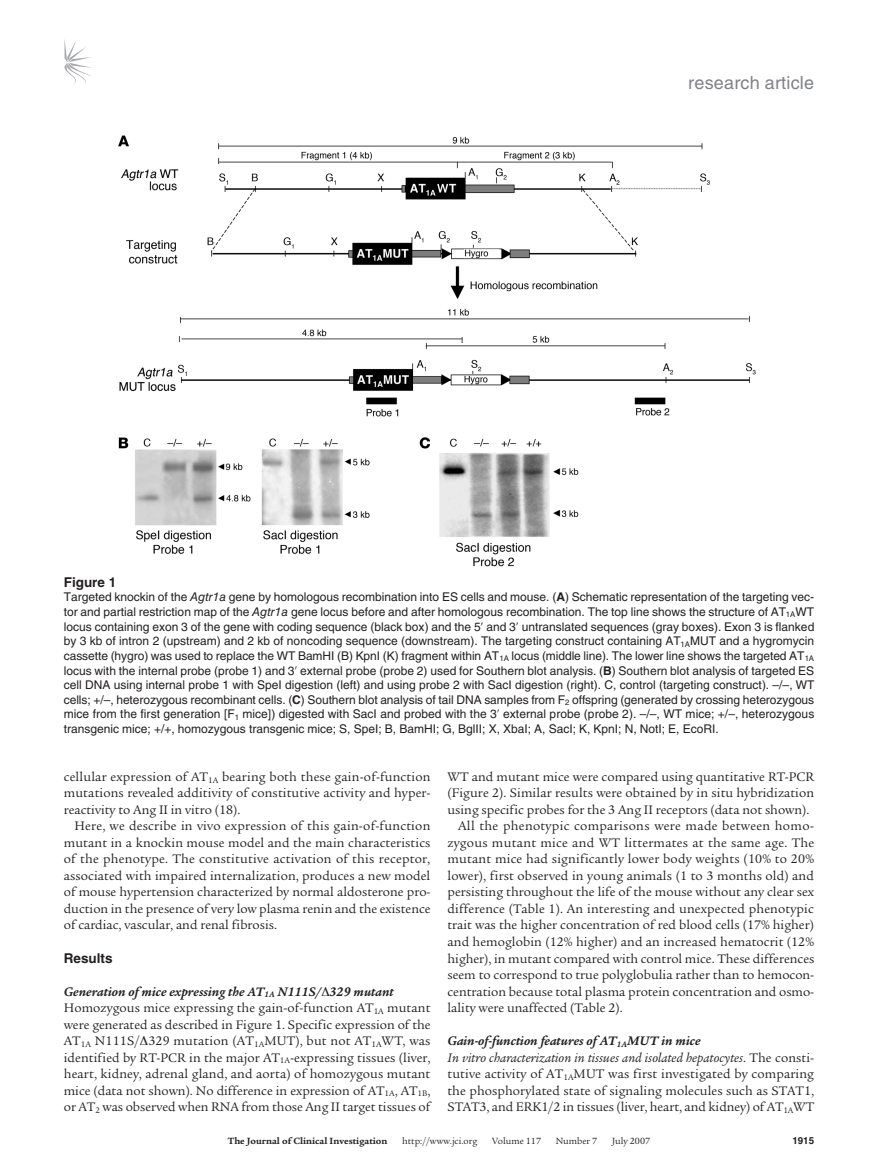
<style>
.page{position:relative;width:878px;height:1174px;background:#fff}
.page>*{position:absolute;margin:0;border:0;box-sizing:border-box;transform-origin:0 0}
.t1{font:18px "Helvetica LT Std";letter-spacing:.01em;color:#808285}
.t2{font:13.5px/16.5px "Legacy Serif Std";color:#231f20;text-align:justify}
.t3{font:13.5px "Legacy Serif Std";letter-spacing:.02em;color:#231f20}
.t4{font:700 13.5px "Helvetica LT Std";color:#231f20}
.t5{font:12px/14.7px "Helvetica LT Std";color:#231f20;text-align:justify}
.t6{font:9.75px "Legacy Serif Std";color:#231f20}
.t7{font:700 9.75px "Legacy Serif Std";color:#231f20}
.t8{font:700 9.75px "Helvetica LT Std";color:#231f20}
.s1{font-style:italic}
.s2{font-weight:700}
.s3{font-weight:700;font-style:italic}
</style>
<div class="page">
<svg style="left:64px;top:39px;width:27px;height:45px"></svg>
<img style="left:118px;top:135px;width:638px;height:432px">
<h1 class="t1" style="left:688px;top:72px;width:127px">research article</h1>
<p class="t4" style="left:64px;top:574px;width:54px">Figure 1</p>
<p class="t5" style="left:64px;top:590px;width:752px">Targeted knockin of the <span class="s1">Agtr1a</span> gene by homologous recombination into ES cells and mouse. (<span class="s2">A</span>) Schematic representation of the targeting vec&shy;tor and partial restriction map of the <span class="s1">Agtr1a</span> gene locus before and after homologous recombination. The top line shows the structure of AT<sub>1A</sub>WT locus containing exon 3 of the gene with coding sequence (black box) and the 5 and 3 untranslated sequences (gray boxes). Exon 3 is flanked by 3 kb of intron 2 (upstream) and 2 kb of noncoding sequence (downstream). The targeting construct containing AT<sub>1A</sub>MUT and a hygromycin cassette (hygro) was used to replace the WT BamHI (B) KpnI (K) fragment within AT<sub>1A</sub> locus (middle line). The lower line shows the targeted AT<sub>1A </sub>locus with the internal probe (probe 1) and 3 external probe (probe 2) used for Southern blot analysis. (<span class="s2">B</span>) Southern blot analysis of targeted ES cell DNA using internal probe 1 with SpeI digestion (left) and using probe 2 with SacI digestion (right). C, control (targeting construct). –/–, WT cells; +/–, heterozygous recombinant cells. (<span class="s2">C</span>) Southern blot analysis of tail DNA samples from F<sub>2</sub> offspring (generated by crossing heterozygous mice from the first generation [F<sub>1</sub> mice]) digested with SacI and probed with the 3 external probe (probe 2). –/–, WT mice; +/–, heterozygous transgenic mice; +/+, homozygous transgenic mice; S, SpeI; B, BamHI; G, BglII; X, XbaI; A, SacI; K, KpnI; N, NotI; E, EcoRI.</p>
<p class="t2" style="left:64px;top:768px;width:368px">cellular expression of AT<sub>1A</sub> bearing both these gain-of-function mutations revealed additivity of constitutive activity and hyper&shy;reactivity to Ang II in vitro (18).</p>
<p class="t2" style="left:64px;top:818px;width:368px;text-indent:11px">Here, we describe in vivo expression of this gain-of-function mutant in a knockin mouse model and the main characteristics of the phenotype. The constitutive activation of this receptor, associated with impaired internalization, produces a new model of mouse hypertension characterized by normal aldosterone pro&shy;duction in the presence of very low plasma renin and the existence of cardiac, vascular, and renal fibrosis.</p>
<p class="t4" style="left:64px;top:949px;width:50px">Results</p>
<p class="t2" style="left:64px;top:983px;width:368px;text-align:left"><span class="s3">Generation of mice expressing the AT</span><sub>1A</sub> <span class="s3">N111S/ 329 mutant </span>Homozygous mice expressing the gain-of-function AT<sub>1A</sub> mutant were generated as described in Figure 1. Specific expression of the AT<sub>1A</sub> N111S/ 329 mutation (AT<sub>1A</sub>MUT), but not AT<sub>1A</sub>WT, was identified by RT-PCR in the major AT<sub>1A</sub>-expressing tissues (liver, heart, kidney, adrenal gland, and aorta) of homozygous mutant mice (data not shown). No difference in expression of AT<sub>1A</sub>, AT<sub>1B</sub>, or AT<sub>2</sub> was observed when RNA from those Ang II target tissues of</p>
<p class="t2" style="left:447px;top:768px;width:368px">WT and mutant mice were compared using quantitative RT-PCR</p>
<p class="t2" style="left:447px;top:785px;width:368px">(Figure 2). Similar results were obtained by in situ hybridization</p>
<p class="t2" style="left:447px;top:801px;width:363px">using specific probes for the 3 Ang II receptors (data not shown).</p>
<p class="t3" style="left:458px;top:818px;width:357px">All the phenotypic comparisons were made between homo-</p>
<p class="t3" style="left:447px;top:835px;width:368px">zygous mutant mice and WT littermates at the same age. The</p>
<p class="t2" style="left:447px;top:851px;width:368px">mutant mice had significantly lower body weights (10% to 20%</p>
<p class="t2" style="left:447px;top:867px;width:368px">lower), first observed in young animals (1 to 3 months old) and</p>
<p class="t2" style="left:447px;top:884px;width:368px">persisting throughout the life of the mouse without any clear sex</p>
<p class="t2" style="left:447px;top:900px;width:368px">difference (Table 1). An interesting and unexpected phenotypic</p>
<p class="t2" style="left:447px;top:917px;width:368px">trait was the higher concentration of red blood cells (17% higher)</p>
<p class="t2" style="left:447px;top:933px;width:368px">and hemoglobin (12% higher) and an increased hematocrit (12%</p>
<p class="t2" style="left:447px;top:950px;width:368px">higher), in mutant compared with control mice. These differences</p>
<p class="t2" style="left:447px;top:966px;width:368px">seem to correspond to true polyglobulia rather than to hemocon-</p>
<p class="t2" style="left:447px;top:983px;width:368px">centration because total plasma protein concentration and osmo-</p>
<p class="t2" style="left:447px;top:999px;width:177px">lality were unaffected (Table 2).</p>
<p class="t2" style="left:447px;top:1032px;width:368px;text-align:left"><span class="s3">Gain-of-function features of AT</span><sub>1A</sub><span class="s3">MUT in mice<br></span><span class="s1">In vitro characterization in tissues and isolated hepatocytes</span>. The consti&shy;tutive activity of AT<sub>1A</sub>MUT was first investigated by comparing the phosphorylated state of signaling molecules such as STAT1, STAT3, and ERK1/2 in tissues (liver, heart, and kidney) of AT<sub>1A</sub>WT</p>
<p class="t7" style="left:228px;top:1135px;width:161px">The Journal of Clinical Investigation</p>
<p class="t6" style="left:402px;top:1135px;width:77px">http://www.jci.org</p>
<p class="t6" style="left:492px;top:1135px;width:50px">Volume 117</p>
<p class="t6" style="left:555px;top:1135px;width:43px">Number 7</p>
<p class="t6" style="left:612px;top:1135px;width:40px">July 2007</p>
<p class="t8" style="left:792px;top:1134px;width:23px">1915</p>
</div>
